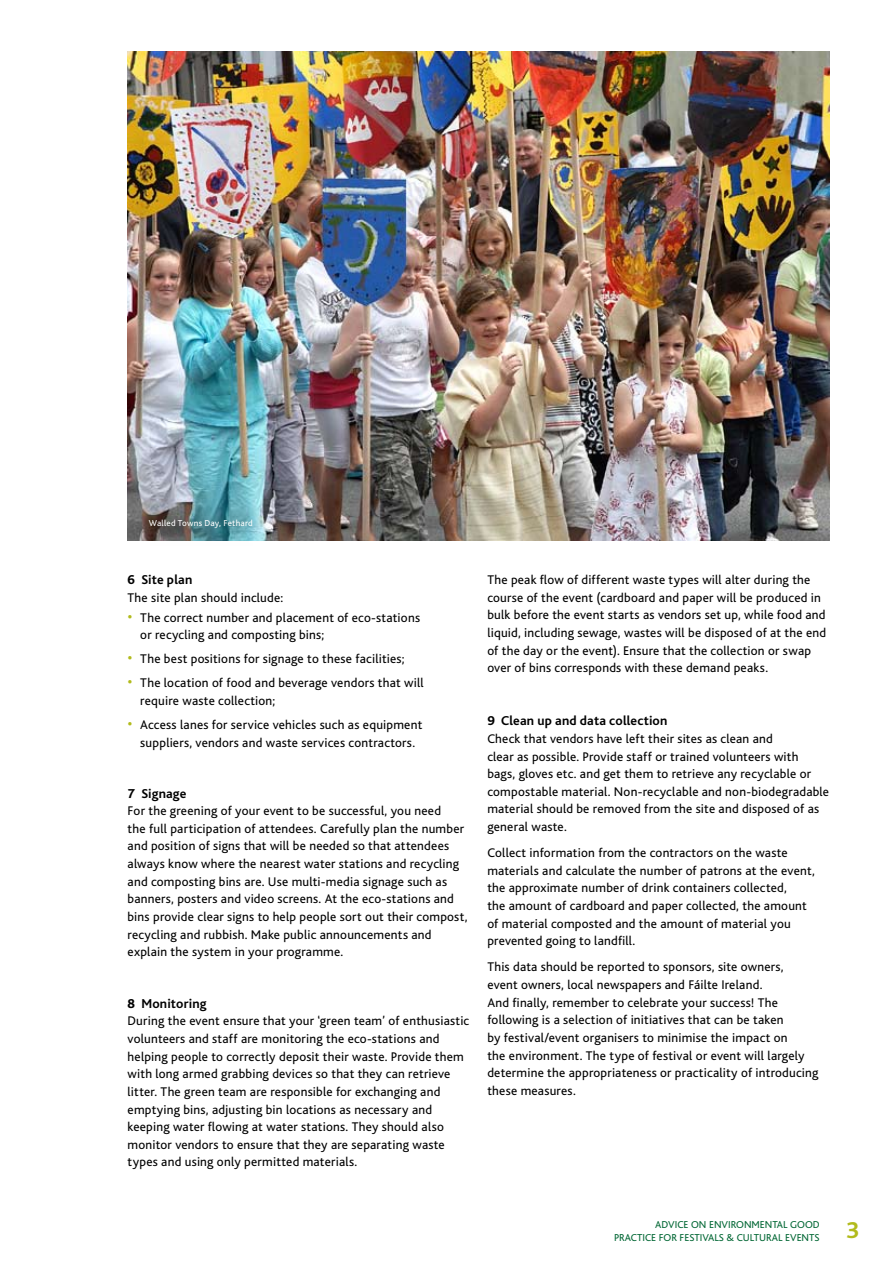
<style>
.page{position:relative;width:893px;height:1263px;background:#fff}
.page>*{position:absolute;margin:0;border:0;box-sizing:border-box;transform-origin:0 0}
.t1{font:700 13.5px "Bliss";letter-spacing:.01em;color:#000}
.t2{font:13.2px/17.5px "Bliss";letter-spacing:.015em;color:#000}
.t3{font:10.5px/12.6px "Bliss";color:#063;text-align:right}
.t4{font:9px "Bliss";letter-spacing:.025em;color:#fff}
.s1{font-weight:800}
.s2{font-size:16.5px;color:#b2bb1c}
</style>
<div class="page">
<img style="left:128px;top:51px;width:701px;height:489px">
<img style="left:132px;top:499px;width:138px;height:42px">
<p class="t4" style="left:149px;top:518px;width:105px">Walled Towns Day, Fethard</p>
<p class="t1" style="left:128px;top:573px;width:66px"><span class="s1">6</span> Site plan</p>
<p class="t2" style="left:128px;top:589px;width:157px">The site plan should include:</p>
<p class="t2" style="left:140px;top:609px;width:281px;text-indent:-13px"><span class="s2">•</span> The correct number and placement of eco-stations or recycling and composting bins;</p>
<p class="t2" style="left:128px;top:650px;width:279px"><span class="s2">•</span> The best positions for signage to these facilities;</p>
<p class="t2" style="left:140px;top:674px;width:285px;text-indent:-13px"><span class="s2">•</span> The location of food and beverage vendors that will require waste collection;</p>
<p class="t2" style="left:128px;top:716px;width:296px;text-align:center"><span class="s2">•</span> Access lanes for service vehicles such as equipment suppliers, vendors and waste services contractors.</p>
<p class="t1" style="left:128px;top:786px;width:60px"><span class="s1">7</span> Signage</p>
<p class="t2" style="left:128px;top:802px;width:341px">For the greening of your event to be successful, you need<br>the full participation of attendees. Carefully plan the number and position of signs that will be needed so that attendees always know where the nearest water stations and recycling and composting bins are. Use multi-media signage such as banners, posters and video screens. At the eco-stations and bins provide clear signs to help people sort out their compost, recycling and rubbish. Make public announcements and explain the system in your programme.</p>
<p class="t1" style="left:128px;top:996px;width:81px"><span class="s1">8</span> Monitoring</p>
<p class="t2" style="left:128px;top:1012px;width:343px">During the event ensure that your ‘green team’ of enthusiastic volunteers and staff are monitoring the eco-stations and helping people to correctly deposit their waste. Provide them with long armed grabbing devices so that they can retrieve litter. The green team are responsible for exchanging and emptying bins, adjusting bin locations as necessary and keeping water flowing at water stations. They should also monitor vendors to ensure that they are separating waste types and using only permitted materials.</p>
<p class="t2" style="left:487px;top:571px;width:340px">The peak flow of different waste types will alter during the course of the event (cardboard and paper will be produced in bulk before the event starts as vendors set up, while food and liquid, including sewage, wastes will be disposed of at the end of the day or the event). Ensure that the collection or swap over of bins corresponds with these demand peaks.</p>
<p class="t1" style="left:487px;top:714px;width:182px"><span class="s1">9</span> Clean up and data collection</p>
<p class="t2" style="left:487px;top:730px;width:343px">Check that vendors have left their sites as clean and<br>clear as possible. Provide staff or trained volunteers with bags, gloves etc. and get them to retrieve any recyclable or compostable material. Non-recyclable and non-biodegradable material should be removed from the site and disposed of as general waste.</p>
<p class="t2" style="left:487px;top:844px;width:329px">Collect information from the contractors on the waste materials and calculate the number of patrons at the event, the approximate number of drink containers collected,<br>the amount of cardboard and paper collected, the amount of material composted and the amount of material you prevented going to landfill.</p>
<p class="t2" style="left:487px;top:958px;width:333px">This data should be reported to sponsors, site owners,<br>event owners, local newspapers and Fáilte Ireland.<br>And finally, remember to celebrate your success! The following is a selection of initiatives that can be taken<br>by festival/event organisers to minimise the impact on<br>the environment. The type of festival or event will largely determine the appropriateness or practicality of introducing these measures.</p>
<p class="t3" style="left:614px;top:1218px;width:207px">Advice on envi ronm ental good practice for Festivals &amp; Cultural Events</p>
</div>
